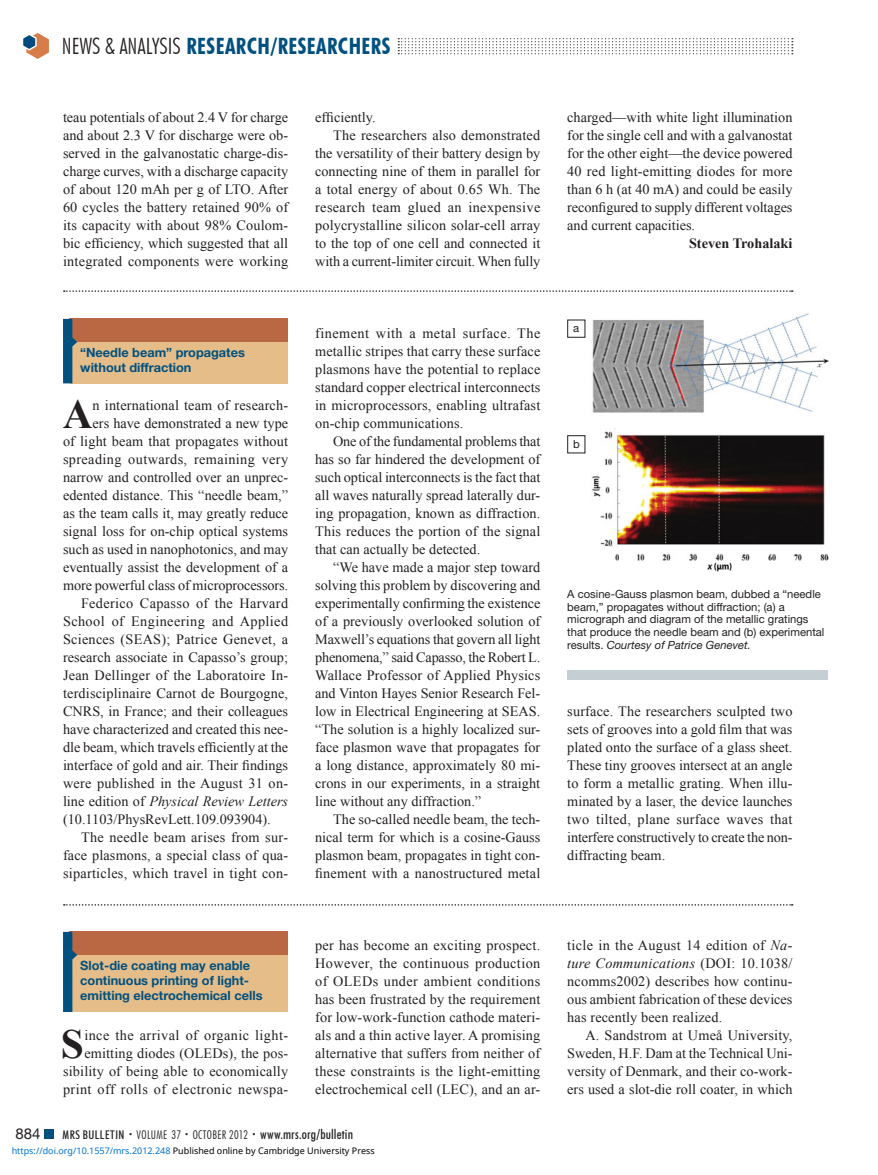
<style>
.page{position:relative;width:878px;height:1175px;background:#fff}
.page>*{position:absolute;margin:0;border:0;box-sizing:border-box;transform-origin:0 0}
.t1{font:700 41.4px "Times New Roman";color:#231f20}
.t2{font:700 condensed 22.5px "Futura BT";letter-spacing:.02em;color:#005080}
.t3{font:15px "Helvetica Neue LT Std";color:#231f20}
.t4{font:14.25px/18px "Times New Roman";letter-spacing:.005em;color:#231f20;text-align:justify}
.t5{font:14.25px "Times New Roman";letter-spacing:.025em;color:#231f20}
.t6{font:italic 14.25px "Times New Roman";color:#231f20}
.t7{font:14.25px "Times New Roman";letter-spacing:.03em;color:#231f20}
.t8{font:700 14.25px "Times New Roman";color:#231f20}
.t9{font:500 condensed 13.5px "Futura BT";letter-spacing:.01em;color:#231f20}
.t10{font:700 12.75px/15px "Helvetica Neue LT Std";color:#005080}
.t11{font:11.25px/12.8px "Helvetica Neue LT Std";color:#231f20}
.t12{font:9px "Noto Sans";color:#000}
.s1{font-weight:300;color:#231f20}
.s2{font-style:normal}
.s3{font-style:italic}
.s4{font-size:12px}
.s5{font-weight:300;font-size:7.5px}
.s6{font-weight:300;font-size:12px}
.s7{color:#0172cf}
</style>
<div class="page">
<div style="left:45px;top:1130px;width:9px;height:8px;background:#005080"></div>
<svg style="left:398px;top:38px;width:394px;height:16px"></svg>
<svg style="left:23px;top:33px;width:26px;height:26px"></svg>
<svg style="left:64px;top:290px;width:728px;height:2px"></svg>
<div style="left:71px;top:319px;width:217px;height:64px;background:#e4bd89"></div>
<div style="left:69px;top:319px;width:219px;height:23px;background:#b96843"></div>
<svg style="left:63px;top:319px;width:14px;height:64px"></svg>
<img style="left:584px;top:313px;width:245px;height:100px">
<div style="left:567px;top:320px;width:18px;height:18px;border:1px solid #231f20"></div>
<div style="left:567px;top:435px;width:18px;height:18px;border:1px solid #231f20"></div>
<div style="left:567px;top:670px;width:261px;height:10px;background:#c4ced3"></div>
<img style="left:592px;top:431px;width:233px;height:116px">
<img style="left:637px;top:560px;width:191px;height:12px">
<img style="left:615px;top:554px;width:214px;height:6px">
<div style="left:71px;top:932px;width:217px;height:80px;background:#e4bd89"></div>
<div style="left:69px;top:932px;width:219px;height:23px;background:#b96843"></div>
<svg style="left:63px;top:932px;width:14px;height:80px"></svg>
<svg style="left:64px;top:904px;width:728px;height:1px"></svg>
<h2 class="t2" style="left:62px;top:32px;width:330px"><span class="s1">NEWS &amp; ANALYSIS</span> RESEARCH/RESEARCHERS</h2>
<p class="t4" style="left:63px;top:108px;width:227px">teau potentials of about 2.4 V for charge and about 2.3 V for discharge were ob&shy;served in the galvanostatic charge-dis&shy;charge curves, with a discharge capacity of about 120 mAh per g of LTO. After 60 cycles the battery retained 90% of its capacity with about 98% Coulom&shy;bic efficiency, which suggested that all integrated components were working</p>
<p class="t4" style="left:315px;top:108px;width:62px">efficiently.</p>
<p class="t4" style="left:333px;top:126px;width:209px">The researchers also demonstrated</p>
<p class="t4" style="left:315px;top:144px;width:227px">the versatility of their battery design by</p>
<p class="t4" style="left:315px;top:162px;width:227px">connecting nine of them in parallel for</p>
<p class="t4" style="left:315px;top:180px;width:227px">a total energy of about 0.65 Wh. The</p>
<p class="t5" style="left:315px;top:199px;width:227px">research team glued an inexpensive</p>
<p class="t4" style="left:315px;top:216px;width:227px">polycrystalline silicon solar-cell array</p>
<p class="t4" style="left:315px;top:234px;width:226px">to the top of one cell and connected it</p>
<p class="t4" style="left:315px;top:252px;width:227px">with a current-limiter circuit. When fully</p>
<p class="t10" style="left:80px;top:347px;width:166px">“Needle beam” propagates without diffraction</p>
<h1 class="t1" style="left:63px;top:391px;width:31px">A</h1>
<p class="t4" style="left:93px;top:396px;width:197px">n international team of research-</p>
<p class="t4" style="left:93px;top:414px;width:197px">ers have demonstrated a new type</p>
<p class="t4" style="left:63px;top:432px;width:227px">of light beam that propagates without</p>
<p class="t5" style="left:63px;top:451px;width:227px">spreading outwards, remaining very</p>
<p class="t4" style="left:63px;top:468px;width:227px">narrow and controlled over an unprec-</p>
<p class="t4" style="left:63px;top:486px;width:226px">edented distance. This “needle beam,”</p>
<p class="t4" style="left:63px;top:504px;width:227px">as the team calls it, may greatly reduce</p>
<p class="t4" style="left:63px;top:522px;width:227px">signal loss for on-chip optical systems</p>
<p class="t4" style="left:63px;top:540px;width:227px">such as used in nanophotonics, and may</p>
<p class="t4" style="left:63px;top:558px;width:226px">eventually assist the development of a</p>
<p class="t4" style="left:63px;top:576px;width:227px">more powerful class of microprocessors.</p>
<p class="t5" style="left:81px;top:595px;width:209px">Federico Capasso of the Harvard</p>
<p class="t7" style="left:63px;top:613px;width:227px">School of Engineering and Applied</p>
<p class="t4" style="left:63px;top:630px;width:227px">Sciences (SEAS); Patrice Genevet, a</p>
<p class="t4" style="left:63px;top:648px;width:226px">research associate in Capasso’s group;</p>
<p class="t4" style="left:63px;top:666px;width:227px">Jean Dellinger of the Laboratoire In-</p>
<p class="t4" style="left:63px;top:684px;width:227px">terdisciplinaire Carnot de Bourgogne,</p>
<p class="t4" style="left:63px;top:702px;width:227px">CNRS, in France; and their colleagues</p>
<p class="t4" style="left:63px;top:720px;width:227px">have characterized and created this nee-</p>
<p class="t4" style="left:63px;top:738px;width:227px">dle beam, which travels efficiently at the</p>
<p class="t4" style="left:63px;top:756px;width:227px">interface of gold and air. Their findings</p>
<p class="t4" style="left:63px;top:774px;width:226px">were published in the August 31 on-</p>
<p class="t6" style="left:63px;top:793px;width:227px"><span class="s2">line edition of</span> Physical Review Letters</p>
<p class="t4" style="left:63px;top:810px;width:209px">(10.1103/PhysRevLett.109.093904).</p>
<p class="t5" style="left:81px;top:829px;width:209px">The needle beam arises from sur-</p>
<p class="t4" style="left:63px;top:846px;width:227px">face plasmons, a special class of qua-</p>
<p class="t4" style="left:63px;top:864px;width:227px">siparticles, which travel in tight con-</p>
<p class="t4" style="left:315px;top:324px;width:227px">finement with a metal surface. The metallic stripes that carry these surface plasmons have the potential to replace standard copper electrical interconnects in microprocessors, enabling ultrafast on-chip communications.</p>
<p class="t4" style="left:315px;top:432px;width:227px;text-indent:18px">One of the fundamental problems that has so far hindered the development of such optical interconnects is the fact that all waves naturally spread laterally dur&shy;ing propagation, known as diffraction.<br>This reduces the portion of the signal that can actually be detected.</p>
<p class="t4" style="left:315px;top:558px;width:227px;text-indent:18px">“We have made a major step toward solving this problem by discovering and experimentally confirming the existence of a previously overlooked solution of Maxwell’s equations that govern all light phenomena,” said Capasso, the Robert L.<br>Wallace Professor of Applied Physics and Vinton Hayes Senior Research Fel&shy;low in Electrical Engineering at SEAS. “The solution is a highly localized sur&shy;face plasmon wave that propagates for a long distance, approximately 80 mi&shy;crons in our experiments, in a straight line without any diffraction.”</p>
<p class="t4" style="left:315px;top:810px;width:227px;text-indent:18px">The so-called needle beam, the tech&shy;nical term for which is a cosine-Gauss plasmon beam, propagates in tight con&shy;finement with a nanostructured metal</p>
<p class="t4" style="left:567px;top:108px;width:227px">charged—with white light illumination for the single cell and with a galvanostat for the other eight—the device powered 40 red light-emitting diodes for more than 6 h (at 40 mA) and could be easily reconfigured to supply different voltages and current capacities.</p>
<p class="t8" style="left:689px;top:235px;width:105px">Steven Trohalaki</p>
<p class="t11" style="left:573px;top:323px;width:8px">a</p>
<p class="t11" style="left:573px;top:439px;width:8px">b</p>
<p class="t11" style="left:567px;top:589px;width:258px">A cosine-Gauss plasmon beam, dubbed a “needle beam,” propagates without diffraction; (a) a micrograph and diagram of the metallic gratings that produce the needle beam and (b) experimental results. <span class="s3">Courtesy of Patrice Genevet.</span></p>
<p class="t4" style="left:567px;top:702px;width:227px">surface. The researchers sculpted two sets of grooves into a gold film that was plated onto the surface of a glass sheet.<br>These tiny grooves intersect at an angle to form a metallic grating. When illu&shy;minated by a laser, the device launches two tilted, plane surface waves that interfere constructively to create the non&shy;diffracting beam.</p>
<p class="t10" style="left:80px;top:959px;width:184px">Slot-die coating may enable continuous printing of light&shy;emitting electrochemical cells</p>
<h1 class="t1" style="left:61px;top:1021px;width:25px">S</h1>
<p class="t4" style="left:63px;top:1026px;width:227px;text-align:right">ince the arrival of organic light&shy;emitting diodes (OLEDs), the pos&shy;sibility of being able to economically print off rolls of electronic newspa-</p>
<p class="t4" style="left:315px;top:936px;width:227px">per has become an exciting prospect.<br>However, the continuous production of OLEDs under ambient conditions has been frustrated by the requirement for low-work-function cathode materi&shy;als and a thin active layer. A promising alternative that suffers from neither of these constraints is the light-emitting electrochemical cell (LEC), and an ar-</p>
<p class="t4" style="left:567px;top:936px;width:227px">ticle in the August 14 edition of <span class="s3">Na&shy;ture Communications</span> (DOI: 10.1038/ ncomms2002) describes how continu&shy;ous ambient fabrication of these devices has recently been realized.</p>
<p class="t4" style="left:567px;top:1026px;width:227px;text-indent:18px">A. Sandstrom at Umeå University, Sweden, H.F. Dam at the Technical Uni&shy;versity of Denmark, and their co-work&shy;ers used a slot-die roll coater, in which</p>
<p class="t3" style="left:15px;top:1128px;width:27px">884</p>
<p class="t9" style="left:62px;top:1126px;width:292px"><span class="s4">MRS BULLETIN</span> <span class="s5">•</span> <span class="s6">VOLUME 37</span> <span class="s5">•</span> <span class="s6">OCTOBER 2012</span> <span class="s5">•</span> www.mrs.org/bulletin</p>
<p class="t12" style="left:12px;top:1143px;width:364px"><span class="s7">https://doi.org/10.1557/mrs.2012.248</span> Published online by Cambridge University Press</p>
</div>
